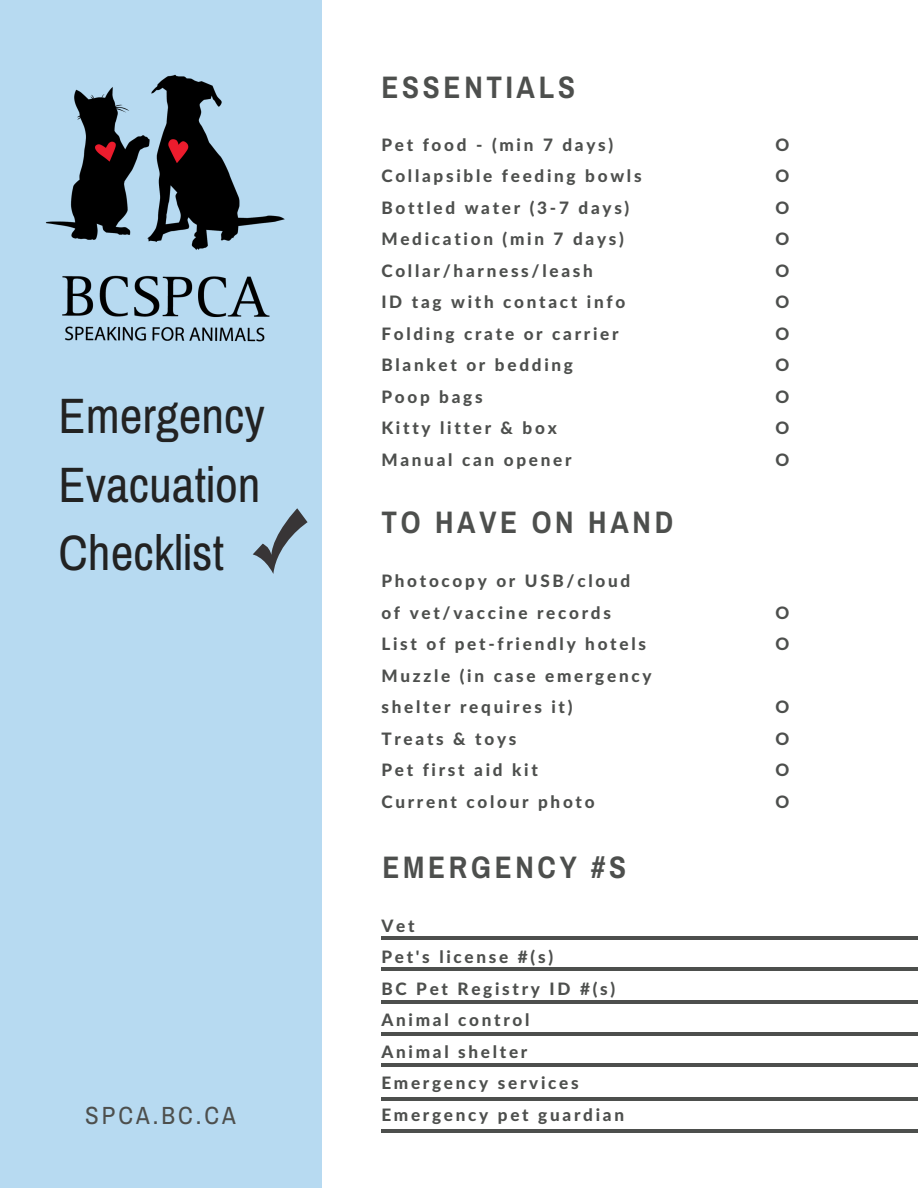
<style>
.page{position:relative;width:918px;height:1188px;background:#b7daf1}
.page>*{position:absolute;margin:0;border:0;box-sizing:border-box;transform-origin:0 0}
.t1{font:49.8px/68.7px "Archivo Narrow";color:#222;text-align:justify}
.t2{font:700 31.2px "Archivo Narrow";letter-spacing:.12em;color:#4d4f4d}
.t3{font:24.9px "Archivo Narrow";letter-spacing:.12em;color:#4d4f4d}
.t4{font:800 17.1px/31.5px "Lato";letter-spacing:.16em;color:#4d4f4d}
</style>
<div class="page">
<div style="left:323px;top:0;width:595px;height:1188px;background:#fff"></div>
<img style="left:45px;top:87px;width:75px;height:153px">
<img style="left:120px;top:74px;width:165px;height:176px">
<img style="left:62px;top:275px;width:208px;height:67px">
<svg style="left:253px;top:508px;width:55px;height:66px"></svg>
<hr style="left:382px;top:936px;width:536px;height:3px;background:#4d4f4d">
<hr style="left:382px;top:968px;width:536px;height:3px;background:#4d4f4d">
<hr style="left:382px;top:1000px;width:536px;height:4px;background:#4d4f4d">
<hr style="left:382px;top:1033px;width:536px;height:3px;background:#4d4f4d">
<hr style="left:382px;top:1063px;width:536px;height:3px;background:#4d4f4d">
<hr style="left:382px;top:1097px;width:536px;height:3px;background:#4d4f4d">
<hr style="left:382px;top:1130px;width:536px;height:3px;background:#4d4f4d">
<h1 class="t1" style="left:58px;top:381px;width:208px">Emergency Evacuation Checklist</h1>
<h3 class="t3" style="left:85px;top:1100px;width:152px">SPCA.BC.CA</h3>
<h2 class="t2" style="left:381px;top:69px;width:195px">ESSENTIALS</h2>
<p class="t4" style="left:381px;top:129px;width:262px">Pet food - (min 7 days)<br>Collapsible feeding bowls<br>Bottled water (3-7 days)<br>Medication (min 7 days)<br>Collar/harness/leash<br>ID tag with contact info<br>Folding crate or carrier<br>Blanket or bedding<br>Poop bags<br>Kitty litter &amp; box<br>Manual can opener</p>
<p class="t4" style="left:775px;top:129px;width:15px;text-align:justify">O O O O O O O O O O O</p>
<h2 class="t2" style="left:381px;top:503px;width:293px">TO HAVE ON HAND</h2>
<p class="t4" style="left:381px;top:565px;width:272px">Photocopy or USB/cloud of vet/vaccine records<br>List of pet-friendly hotels<br>Muzzle (in case emergency shelter requires it)<br>Treats &amp; toys<br>Pet first aid kit<br>Current colour photo</p>
<h2 class="t2" style="left:382px;top:848px;width:245px">EMERGENCY #S</h2>
<p class="t4" style="left:381px;top:909px;width:244px">Vet<br>Pet's license #(s)<br>BC Pet Registry ID #(s)<br>Animal control<br>Animal shelter<br>Emergency services<br>Emergency pet guardian</p>
<p class="t4" style="left:775px;top:597px;width:15px">O<br>O</p>
<p class="t4" style="left:775px;top:691px;width:15px;text-align:justify">O O O O</p>
</div>
